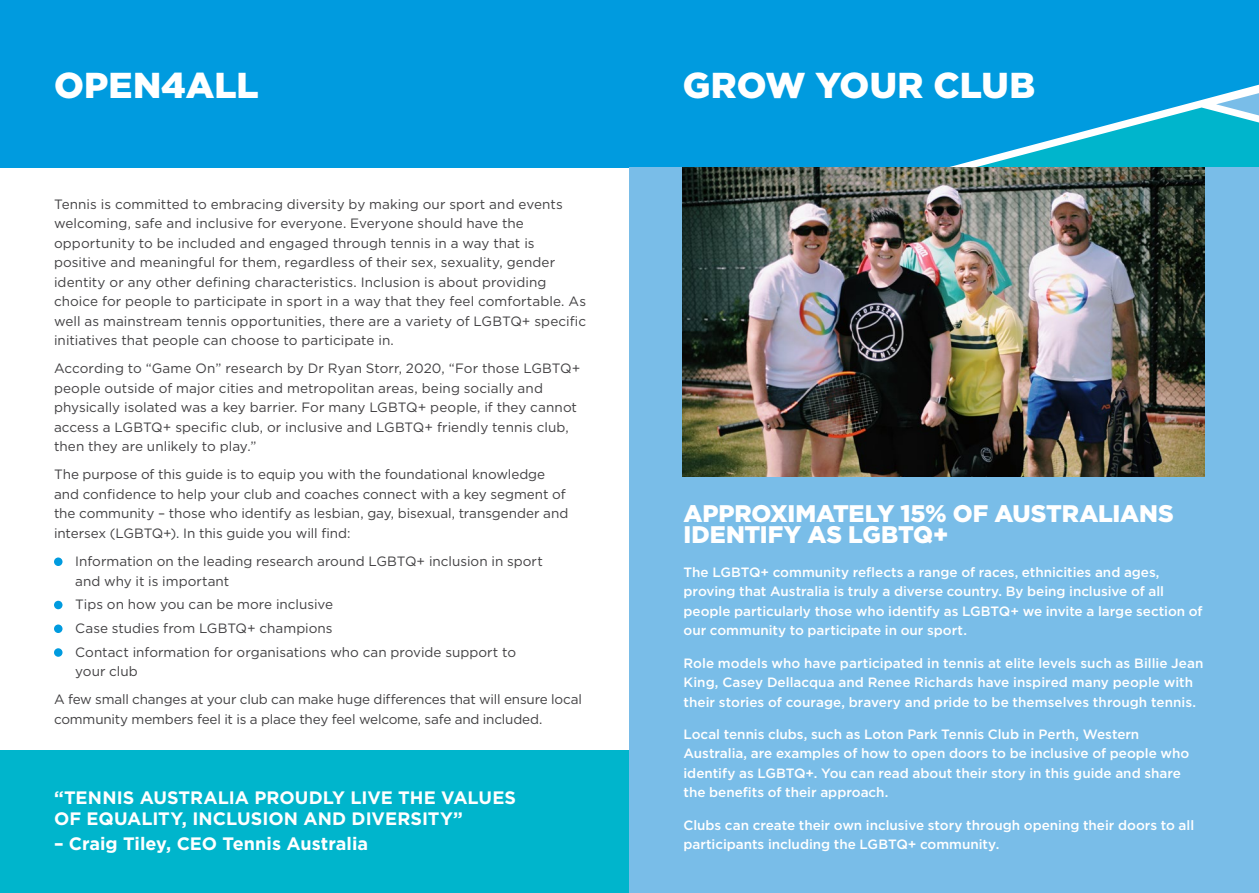
<style>
.page{position:relative;width:1259px;height:893px;background:#fff}
.page>*{position:absolute;margin:0;border:0;box-sizing:border-box;transform-origin:0 0}
.t1{font:900 36px "Gotham HTF";color:#fff}
.t2{font:900 24px/21px "Gotham";letter-spacing:-.005em;color:#fff}
.t3{font:700 18px/21px "Gotham";color:#fff}
.t4{font:13.5px/19.5px "Gotham";color:#414042}
.t5{font:500 13.5px/19.5px "Gotham";color:#fff}
</style>
<div class="page">
<svg style="left:629px;top:0;width:630px;height:168px;background:#079fdd"></svg>
<div style="left:0;top:0;width:629px;height:168px;background:#009bdf"></div>
<div style="left:0;top:750px;width:629px;height:143px;background:#00b5cc"></div>
<div style="left:54px;top:557px;width:9px;height:9px;background:#009bdf;border-radius:50%"></div>
<div style="left:54px;top:601px;width:9px;height:8px;background:#009bdf;border-radius:50%"></div>
<div style="left:54px;top:624px;width:9px;height:9px;background:#009bdf;border-radius:50%"></div>
<div style="left:54px;top:648px;width:9px;height:9px;background:#009bdf;border-radius:50%"></div>
<div style="left:629px;top:168px;width:630px;height:725px;background:#79bde8"></div>
<img style="left:682px;top:168px;width:523px;height:308px">
<h1 class="t1" style="left:54px;top:64px;width:206px">OPEN4ALL</h1>
<p class="t4" style="left:54px;top:194px;width:534px">Tennis is committed to embracing diversity by making our sport and events welcoming, safe and inclusive for everyone. Everyone should have the opportunity to be included and engaged through tennis in a way that is positive and meaningful for them, regardless of their sex, sexuality, gender identity or any other defining characteristics. Inclusion is about providing choice for people to participate in sport in a way that they feel comfortable. As well as mainstream tennis opportunities, there are a variety of LGBTQ+ specific initiatives that people can choose to participate in.</p>
<p class="t4" style="left:54px;top:359px;width:528px">According to “Game On” research by Dr Ryan Storr, 2020, “For those LGBTQ+ people outside of major cities and metropolitan areas, being socially and physically isolated was a key barrier. For many LGBTQ+ people, if they cannot access a LGBTQ+ specific club, or inclusive and LGBTQ+ friendly tennis club, then they are unlikely to play.”</p>
<p class="t4" style="left:54px;top:465px;width:516px">The purpose of this guide is to equip you with the foundational knowledge and confidence to help your club and coaches connect with a key segment of the community – those who identify as lesbian, gay, bisexual, transgender and intersex (LGBTQ+). In this guide you will find:</p>
<p class="t4" style="left:75px;top:551px;width:469px">Information on the leading research around LGBTQ+ inclusion in sport and why it is important</p>
<p class="t4" style="left:75px;top:592px;width:442px;line-height:23.7px">Tips on how you can be more inclusive<br>Case studies from LGBTQ+ champions<br>Contact information for organisations who can provide support to</p>
<p class="t4" style="left:54px;top:657px;width:529px;line-height:28px;text-indent:21px">your club<br>A few small changes at your club can make huge differences that will ensure local</p>
<p class="t4" style="left:54px;top:709px;width:490px">community members feel it is a place they feel welcome, safe and included.</p>
<h3 class="t3" style="left:54px;top:787px;width:463px">“TENNIS AUSTRALIA PROUDLY LIVE THE VALUES<br>OF EQUALITY, INCLUSION AND DIVERSITY”</h3>
<h3 class="t3" style="left:54px;top:833px;width:316px">– Craig Tiley, CEO Tennis Australia</h3>
<h1 class="t1" style="left:682px;top:64px;width:354px">GROW YOUR CLUB</h1>
<h2 class="t2" style="left:683px;top:503px;width:492px">APPROXIMATELY 15% OF AUSTRALIANS<br>IDENTIFY AS LGBTQ+</h2>
<p class="t5" style="left:683px;top:562px;width:521px">The LGBTQ+ community reflects a range of races, ethnicities and ages, proving that Australia is truly a diverse country. By being inclusive of all people particularly those who identify as LGBTQ+ we invite a large section of our community to participate in our sport.</p>
<p class="t5" style="left:683px;top:653px;width:521px">Role models who have participated in tennis at elite levels such as Billie Jean<br>King, Casey Dellacqua and Renee Richards have inspired many people with their stories of courage, bravery and pride to be themselves through tennis.</p>
<p class="t5" style="left:683px;top:724px;width:507px">Local tennis clubs, such as Loton Park Tennis Club in Perth, Western Australia, are examples of how to open doors to be inclusive of people who identify as LGBTQ+. You can read about their story in this guide and share the benefits of their approach.</p>
<p class="t5" style="left:683px;top:815px;width:512px">Clubs can create their own inclusive story through opening their doors to all participants including the LGBTQ+ community.</p>
</div>
